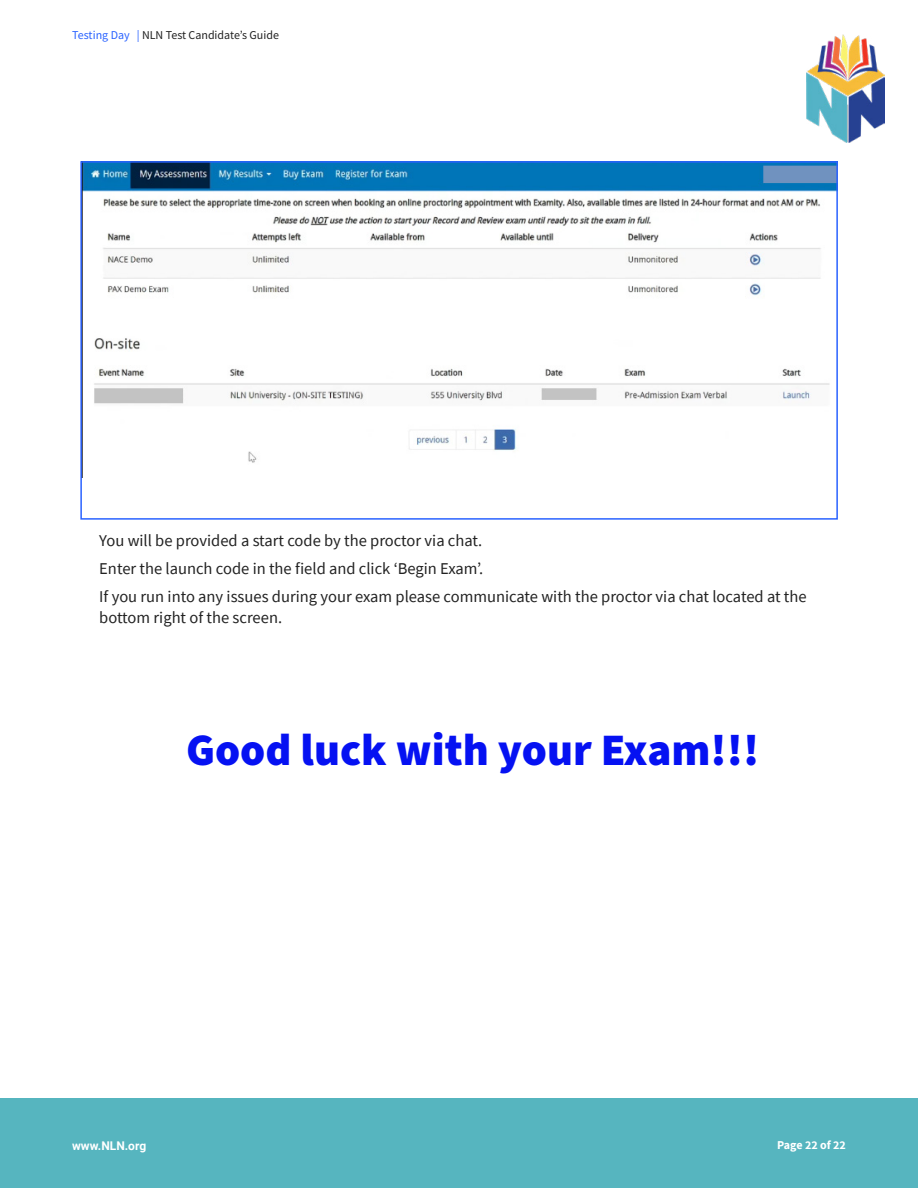
<style>
.page{position:relative;width:918px;height:1188px;background:#fff}
.page>*{position:absolute;margin:0;border:0;box-sizing:border-box;transform-origin:0 0}
.t1{font:900 45px "Source Sans Pro";color:#0511f2}
.t2{font:16.5px/27.8px "Source Sans Pro";color:#222}
.t3{font:12px "Source Sans Variable";color:#222}
.t4{font:700 12px "Roboto";color:#fff}
.t5{font:700 12px "Source Sans Pro";letter-spacing:-.005em;color:#fff}
.s1{color:#2962ff}
</style>
<div class="page">
<div style="left:0;top:1098px;width:918px;height:90px;background:#56b5bf"></div>
<img style="left:807px;top:35px;width:78px;height:108px">
<img style="left:83px;top:164px;width:752px;height:299px">
<div style="left:80px;top:161px;width:758px;height:359px;border:2px solid #2962ff"></div>
<p class="t3" style="left:72px;top:28px;width:208px"><span class="s1">Testing Day |</span> NLN Test Candidate’s Guide</p>
<p class="t2" style="left:99px;top:527px;width:709px">You will be provided a start code by the proctor via chat.<br>Enter the launch code in the field and click ‘Begin Exam’.<br>If you run into any issues during your exam please communicate with the proctor via chat located at the</p>
<p class="t2" style="left:99px;top:603px;width:184px">bottom right of the screen.</p>
<h1 class="t1" style="left:186px;top:719px;width:575px">Good luck with your Exam!!!</h1>
<p class="t4" style="left:72px;top:1137px;width:76px">www.NLN.org</p>
<p class="t5" style="left:777px;top:1137px;width:70px">Page 22 of 22</p>
</div>
